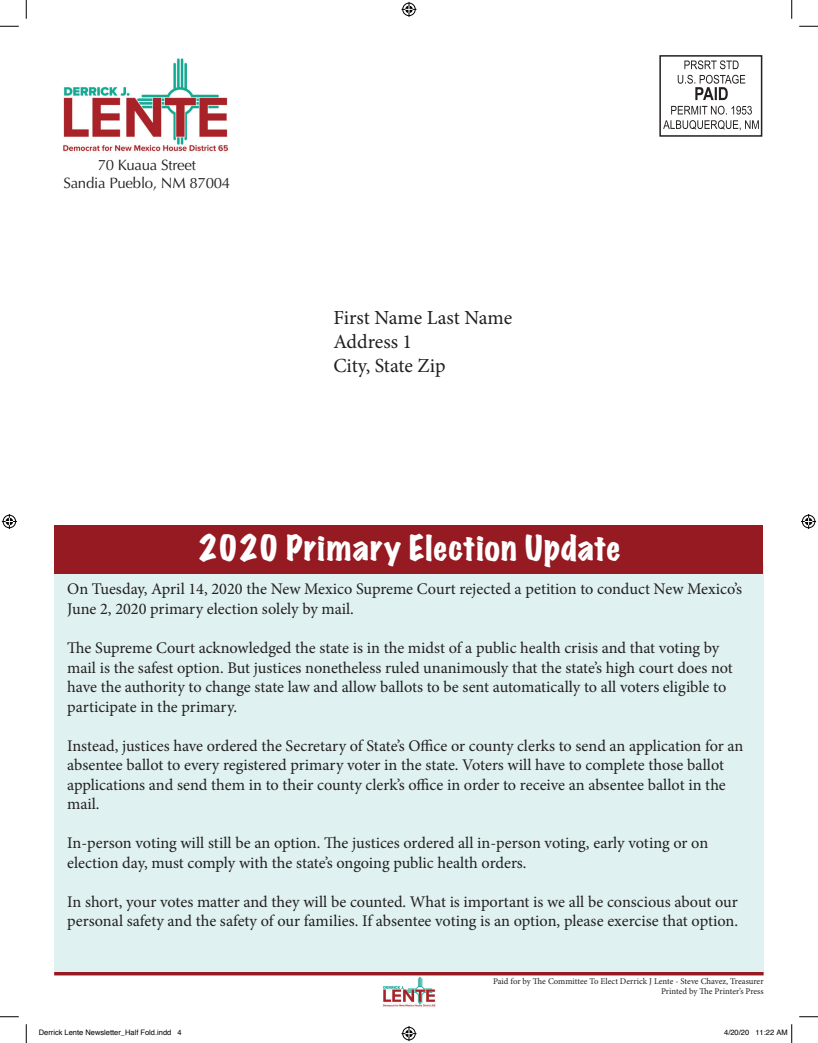
<style>
.page{position:relative;width:818px;height:1043px;background:#fff}
.page>*{position:absolute;margin:0;border:0;box-sizing:border-box;transform-origin:0 0}
.t1{font:expanded 31.25px "Marker Felt";letter-spacing:.03em;color:#fff}
.t2{font:20px/24px "Minion Pro";letter-spacing:-.005em;color:#231f20}
.t3{font:16.25px/19.5px "Minion Pro";letter-spacing:-.005em;color:#231f20}
.t4{font:15px/18px "Optima";letter-spacing:-.015em;color:#231f20;text-align:center}
.t5{font:8.75px/10.5px "Minion Pro";letter-spacing:-.005em;color:#231f20;text-align:right}
.t6{font:7.5px "Helvetica";color:#000}
</style>
<div class="page">
<svg style="left:54px;top:971px;width:709px;height:4px;fill:#961a21"></svg>
<div style="left:54px;top:562px;width:709px;height:409px;background:#dff1f0"></div>
<div style="left:55px;top:525px;width:708px;height:48px;background:#961a21"></div>
<div style="left:659px;top:55px;width:103px;height:82px;border:2px solid #231f20"></div>
<svg style="left:684px;top:60px;width:54px;height:9px"></svg>
<svg style="left:677px;top:75px;width:68px;height:25px"></svg>
<svg style="left:663px;top:106px;width:95px;height:25px"></svg>
<img style="left:63px;top:58px;width:166px;height:94px">
<img style="left:382px;top:975px;width:53px;height:32px">
<svg style="left:0;top:25px;width:19px;height:2px"></svg>
<svg style="left:799px;top:25px;width:19px;height:2px"></svg>
<svg style="left:0;top:1016px;width:19px;height:1px"></svg>
<svg style="left:799px;top:1016px;width:19px;height:1px"></svg>
<svg style="left:25px;top:0;width:2px;height:19px"></svg>
<svg style="left:25px;top:1024px;width:2px;height:18px"></svg>
<svg style="left:791px;top:0;width:1px;height:19px"></svg>
<svg style="left:401px;top:2px;width:15px;height:15px"></svg>
<svg style="left:401px;top:1026px;width:15px;height:15px"></svg>
<svg style="left:2px;top:514px;width:15px;height:15px"></svg>
<svg style="left:801px;top:514px;width:15px;height:15px"></svg>
<svg style="left:791px;top:1024px;width:1px;height:18px"></svg>
<p class="t4" style="left:63px;top:156px;width:168px">70 Kuaua Street<br>Sandia Pueblo, NM 87004</p>
<p class="t2" style="left:333px;top:305px;width:180px">First Name Last Name<br>Address 1<br>City, State Zip</p>
<h1 class="t1" style="left:197px;top:523px;width:424px">2020 Primary Election Update</h1>
<p class="t3" style="left:67px;top:579px;width:676px">On Tuesday, April 14, 2020 the New Mexico Supreme Court rejected a petition to conduct New Mexico’s<br>June 2, 2020 primary election solely by mail.</p>
<p class="t3" style="left:67px;top:638px;width:667px">The Supreme Court acknowledged the state is in the midst of a public health crisis and that voting by mail is the safest option. But justices nonetheless ruled unanimously that the state’s high court does not have the authority to change state law and allow ballots to be sent automatically to all voters eligible to participate in the primary.</p>
<p class="t3" style="left:67px;top:735px;width:677px">Instead, justices have ordered the Secretary of State’s Office or county clerks to send an application for an absentee ballot to every registered primary voter in the state. Voters will have to complete those ballot applications and send them in to their county clerk’s office in order to receive an absentee ballot in the mail.</p>
<p class="t3" style="left:67px;top:833px;width:642px">In-person voting will still be an option. The justices ordered all in-person voting, early voting or on election day, must comply with the state’s ongoing public health orders.</p>
<p class="t3" style="left:67px;top:891px;width:672px">In short, your votes matter and they will be counted. What is important is we all be conscious about our personal safety and the safety of our families. If absentee voting is an option, please exercise that option.</p>
<p class="t5" style="left:493px;top:975px;width:272px">Paid for by The Committee To Elect Derrick J Lente - Steve Chavez, Treasurer<br>Printed by The Printer’s Press</p>
<p class="t6" style="left:39px;top:1027px;width:144px">Derrick Lente Newsletter_Half Fold.indd 4</p>
<p class="t6" style="left:724px;top:1027px;width:65px">4/20/20 11:22 AM</p>
</div>
